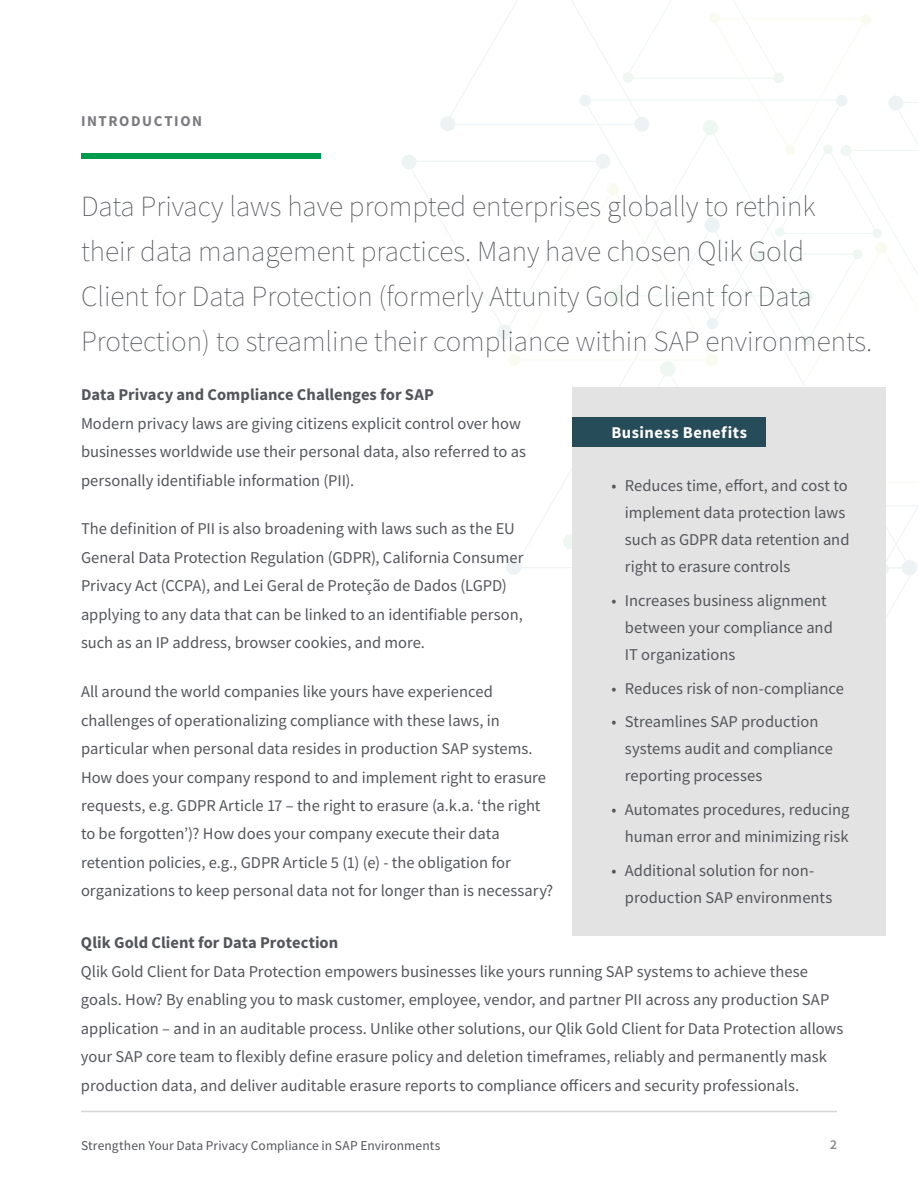
<style>
.page{position:relative;width:918px;height:1188px;background:#fff}
.page>*{position:absolute;margin:0;border:0;box-sizing:border-box;transform-origin:0 0}
.t1{font:200 29.25px/45px "Source Sans Pro";color:#54565b}
.t2{font:16.5px/28.5px "Source Sans Pro";color:#54565b}
.t3{font:700 16.5px "Source Sans Pro";color:#54565b}
.t4{font:700 16.5px "Source Sans Pro";letter-spacing:.03em;color:#fff}
.t5{font:700 15px "Source Sans Pro";letter-spacing:.105em;color:#7b797d}
.t6{font:13.5px "Source Sans Pro";letter-spacing:.01em;color:#54565b}
.t7{font:600 13.5px "Source Sans Pro";color:#89878b}
</style>
<div class="page">
<hr style="left:81px;top:1111px;width:756px;height:1px;background:#d6d4d5">
<svg style="left:401px;top:154px;width:15px;height:15px"></svg>
<svg style="left:406px;top:0;width:512px;height:618px"></svg>
<div style="left:823px;top:144px;width:10px;height:10px;background:#eef7f1;border-radius:50%"></div>
<div style="left:873px;top:229px;width:9px;height:9px;background:#eef7f1;border-radius:50%"></div>
<div style="left:775px;top:227px;width:10px;height:10px;background:#eef7f1;border-radius:50%"></div>
<div style="left:81px;top:153px;width:240px;height:6px;background:#009c4d"></div>
<div style="left:572px;top:388px;width:314px;height:548px;background:#e3e3e3"></div>
<div style="left:572px;top:417px;width:194px;height:30px;background:#264c5a"></div>
<p class="t5" style="left:81px;top:111px;width:123px">INTRODUCTION</p>
<p class="t1" style="left:81px;top:184px;width:793px">Data Privacy laws have prompted enterprises globally to rethink their data management practices. Many have chosen Qlik Gold Client for Data Protection (formerly Attunity Gold Client for Data Protection) to streamline their compliance within SAP environments.</p>
<p class="t3" style="left:81px;top:383px;width:354px">Data Privacy and Compliance Challenges for SAP</p>
<p class="t2" style="left:81px;top:409px;width:447px">Modern privacy laws are giving citizens explicit control over how businesses worldwide use their personal data, also referred to as personally identifiable information (PII).</p>
<p class="t2" style="left:81px;top:514px;width:444px">The definition of PII is also broadening with laws such as the EU General Data Protection Regulation (GDPR), California Consumer Privacy Act (CCPA), and Lei Geral de Proteção de Dados (LGPD) applying to any data that can be linked to an identifiable person, such as an IP address, browser cookies, and more.</p>
<p class="t2" style="left:81px;top:677px;width:474px">All around the world companies like yours have experienced challenges of operationalizing compliance with these laws, in particular when personal data resides in production SAP systems.<br>How does your company respond to and implement right to erasure requests, e.g. GDPR Article 17 – the right to erasure (a.k.a. ‘the right to be forgotten’)? How does your company execute their data retention policies, e.g., GDPR Article 5 (1) (e) - the obligation for organizations to keep personal data not for longer than is necessary?</p>
<p class="t4" style="left:611px;top:421px;width:137px">Business Benefits</p>
<p class="t2" style="left:625px;top:472px;width:226px;line-height:27px;text-indent:-13px">• Reduces time, effort, and cost to implement data protection laws such as GDPR data retention and right to erasure controls</p>
<p class="t2" style="left:625px;top:587px;width:209px;line-height:27px;text-indent:-13px">• Increases business alignment between your compliance and<br>IT organizations</p>
<p class="t2" style="left:611px;top:674px;width:234px">• Reduces risk of non-compliance</p>
<p class="t2" style="left:625px;top:708px;width:210px;line-height:27px;text-indent:-13px">• Streamlines SAP production systems audit and compliance reporting processes</p>
<p class="t2" style="left:611px;top:796px;width:240px;line-height:27px;text-align:right">• Automates procedures, reducing human error and minimizing risk</p>
<p class="t2" style="left:625px;top:857px;width:209px;line-height:27px;text-indent:-13px">• Additional solution for non&shy;production SAP environments</p>
<p class="t3" style="left:81px;top:932px;width:259px">Qlik Gold Client for Data Protection</p>
<p class="t2" style="left:81px;top:957px;width:764px">Qlik Gold Client for Data Protection empowers businesses like yours running SAP systems to achieve these goals. How? By enabling you to mask customer, employee, vendor, and partner PII across any production SAP application – and in an auditable process. Unlike other solutions, our Qlik Gold Client for Data Protection allows your SAP core team to flexibly define erasure policy and deletion timeframes, reliably and permanently mask production data, and deliver auditable erasure reports to compliance officers and security professionals.</p>
<p class="t6" style="left:81px;top:1137px;width:361px">Strengthen Your Data Privacy Compliance in SAP Environments</p>
<p class="t7" style="left:830px;top:1136px;width:8px">2</p>
</div>
